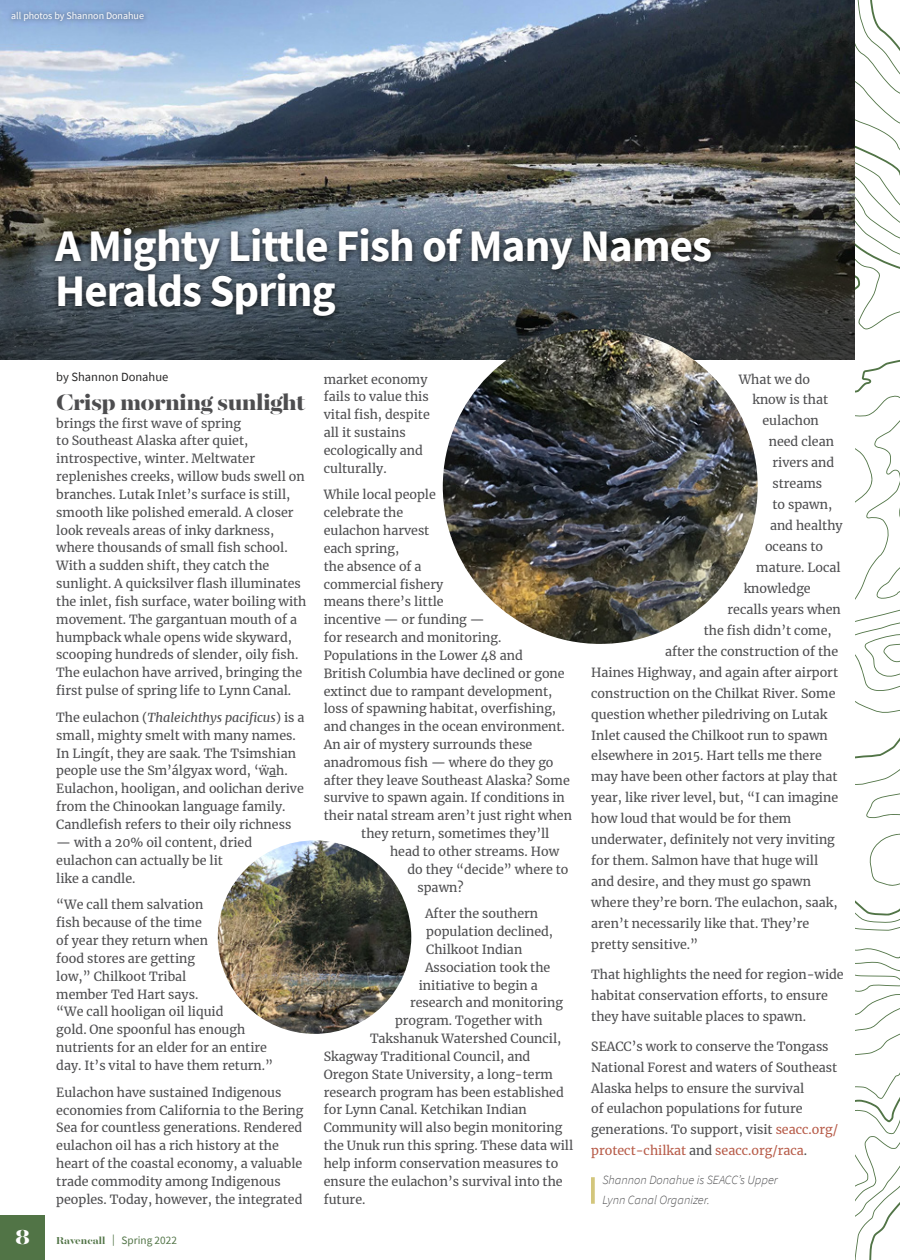
<style>
.page{position:relative;width:900px;height:1260px;background:#fff}
.page>*{position:absolute;margin:0;border:0;box-sizing:border-box;transform-origin:0 0}
.t1{font:700 45px/45px "Source Sans Pro";letter-spacing:-.02em;color:#fff}
.t2{font:800 25px "Majesti Banner";letter-spacing:-.025em;color:#4d4d4f}
.t3{font:12.5px/17.9px "Merriweather";color:#4d4d4f}
.t4{font:italic 300 12.5px/19.8px "Source Sans Pro";color:#4d4d4f}
.t5{font:12.5px "Source Sans Pro";color:#282727}
.t6{font:11.25px "Source Sans Pro";color:#517446}
.t7{font:10px "Source Sans Pro";color:#fff}
.s1{font-style:italic}
.s2{font-family:"Majesti Banner";font-weight:800;font-size:22.5px;color:#fff}
.s3{font-family:"Majesti Banner";font-weight:700}
.s4{color:#b75b48}
</style>
<div class="page">
<img style="left:0;top:0;width:855px;height:188px">
<svg style="left:0;top:188px;width:855px;height:172px;background:#4a4e4f"></svg>
<div style="left:49px;top:223px;width:668px;height:100px;background:#000;opacity:.75"></div>
<svg style="left:591px;top:1177px;width:4px;height:27px"></svg>
<svg style="left:855px;top:0;width:45px;height:1260px"></svg>
<svg style="left:855px;top:31px;width:45px;height:1099px"></svg>
<div style="left:0;top:1215px;width:45px;height:45px;background:#517446"></div>
<div style="left:6px;top:6px;width:143px;height:21px;background:#000;opacity:.3"></div>
<img style="left:443px;top:329px;width:315px;height:315px;border-radius:157px">
<img style="left:218px;top:840px;width:193px;height:194px;border-radius:97px">
<p class="t7" style="left:11px;top:9px;width:134px">all photos by Shannon Donahue</p>
<h1 class="t1" style="left:55px;top:223px;width:659px">A Mighty Little Fish of Many Names<br>Heralds Spring</h1>
<p class="t5" style="left:56px;top:368px;width:114px">by Shannon Donahue</p>
<h2 class="t2" style="left:56px;top:386px;width:251px">Crisp morning sunlight</h2>
<p class="t3" style="left:56px;top:414px;width:252px">brings the first wave of spring<br>to Southeast Alaska after quiet, introspective, winter. Meltwater replenishes creeks, willow buds swell on branches. Lutak Inlet’s surface is still, smooth like polished emerald. A closer look reveals areas of inky darkness, where thousands of small fish school.<br>With a sudden shift, they catch the sunlight. A quicksilver flash illuminates the inlet, fish surface, water boiling with movement. The gargantuan mouth of a humpback whale opens wide skyward, scooping hundreds of slender, oily fish.<br>The eulachon have arrived, bringing the first pulse of spring life to Lynn Canal.</p>
<p class="t3" style="left:56px;top:709px;width:250px">The eulachon (<span class="s1">Thaleichthys pacificus</span>) is a small, mighty smelt with many names.<br>In Lingít, they are saak. The Tsimshian people use the Sm’álgyax word, ‘ẅah.<br>Eulachon, hooligan, and oolichan derive from the Chinookan language family.<br>Candlefish refers to their oily richness</p>
<p class="t3" style="left:56px;top:833px;width:197px">— with a 20% oil content, dried eulachon can actually be lit<br>like a candle.</p>
<p class="t3" style="left:56px;top:896px;width:219px">“We call them salvation<br>fish because of the time<br>of year they return when<br>food stores are getting<br>low,” Chilkoot Tribal<br>member Ted Hart says.<br>“We call hooligan oil liquid<br>gold. One spoonful has enough nutrients for an elder for an entire day. It’s vital to have them return.”</p>
<p class="t3" style="left:56px;top:1083px;width:249px">Eulachon have sustained Indigenous economies from California to the Bering Sea for countless generations. Rendered eulachon oil has a rich history at the heart of the coastal economy, a valuable trade commodity among Indigenous peoples. Today, however, the integrated</p>
<p class="t6" style="left:15px;top:1233px;width:163px"><span class="s2">8</span> <span class="s3">Ravencall</span> | Spring 2022</p>
<p class="t3" style="left:324px;top:370px;width:108px">market economy fails to value this vital fish, despite all it sustains ecologically and culturally.</p>
<p class="t3" style="left:324px;top:486px;width:114px">While local people</p>
<p class="t3" style="left:324px;top:504px;width:81px">celebrate the</p>
<p class="t3" style="left:324px;top:522px;width:107px">eulachon harvest</p>
<p class="t3" style="left:324px;top:540px;width:77px">each spring,</p>
<p class="t3" style="left:324px;top:557px;width:99px">the absence of a</p>
<p class="t3" style="left:324px;top:575px;width:121px">commercial fishery</p>
<p class="t3" style="left:324px;top:593px;width:121px">means there’s little</p>
<p class="t3" style="left:324px;top:611px;width:162px">incentive — or funding —</p>
<p class="t3" style="left:324px;top:629px;width:179px">for research and monitoring.</p>
<p class="t3" style="left:324px;top:646px;width:201px">Populations in the Lower 48 and</p>
<p class="t3" style="left:324px;top:664px;width:243px">British Columbia have declined or gone</p>
<p class="t3" style="left:324px;top:682px;width:230px">extinct due to rampant development,</p>
<p class="t3" style="left:324px;top:700px;width:234px">loss of spawning habitat, overfishing,</p>
<p class="t3" style="left:324px;top:718px;width:243px">and changes in the ocean environment.</p>
<p class="t3" style="left:324px;top:736px;width:210px">An air of mystery surrounds these</p>
<p class="t3" style="left:324px;top:753px;width:231px">anadromous fish — where do they go</p>
<p class="t3" style="left:324px;top:771px;width:248px">after they leave Southeast Alaska? Some</p>
<p class="t3" style="left:324px;top:789px;width:243px">survive to spawn again. If conditions in</p>
<p class="t3" style="left:324px;top:807px;width:250px">their natal stream aren’t just right when</p>
<p class="t3" style="left:361px;top:825px;width:190px">they return, sometimes they’ll</p>
<p class="t3" style="left:390px;top:843px;width:171px">head to other streams. How</p>
<p class="t3" style="left:408px;top:860px;width:163px">do they “decide” where to</p>
<p class="t3" style="left:418px;top:878px;width:48px">spawn?</p>
<p class="t3" style="left:425px;top:905px;width:115px">After the southern</p>
<p class="t3" style="left:426px;top:923px;width:128px">population declined,</p>
<p class="t3" style="left:426px;top:941px;width:98px">Chilkoot Indian</p>
<p class="t3" style="left:425px;top:958px;width:127px">Association took the</p>
<p class="t3" style="left:419px;top:976px;width:121px">initiative to begin a</p>
<p class="t3" style="left:410px;top:994px;width:154px">research and monitoring</p>
<p class="t3" style="left:395px;top:1012px;width:149px">program. Together with</p>
<p class="t3" style="left:370px;top:1030px;width:193px">Takshanuk Watershed Council,</p>
<p class="t3" style="left:324px;top:1048px;width:208px">Skagway Traditional Council, and</p>
<p class="t3" style="left:324px;top:1065px;width:231px">Oregon State University, a long-term</p>
<p class="t3" style="left:324px;top:1083px;width:242px">research program has been established</p>
<p class="t3" style="left:324px;top:1101px;width:204px">for Lynn Canal. Ketchikan Indian</p>
<p class="t3" style="left:324px;top:1119px;width:240px">Community will also begin monitoring</p>
<p class="t3" style="left:324px;top:1137px;width:251px">the Unuk run this spring. These data will</p>
<p class="t3" style="left:324px;top:1155px;width:236px">help inform conservation measures to</p>
<p class="t3" style="left:324px;top:1172px;width:241px">ensure the eulachon’s survival into the</p>
<p class="t3" style="left:324px;top:1190px;width:43px">future.</p>
<p class="t3" style="left:739px;top:370px;width:73px">What we do</p>
<p class="t3" style="left:752px;top:391px;width:77px">know is that</p>
<p class="t3" style="left:762px;top:412px;width:58px">eulachon</p>
<p class="t3" style="left:769px;top:433px;width:67px">need clean</p>
<p class="t3" style="left:772px;top:454px;width:63px">rivers and</p>
<p class="t3" style="left:772px;top:475px;width:51px">streams</p>
<p class="t3" style="left:772px;top:496px;width:61px">to spawn,</p>
<p class="t3" style="left:770px;top:517px;width:74px">and healthy</p>
<p class="t3" style="left:765px;top:538px;width:60px">oceans to</p>
<p class="t3" style="left:756px;top:559px;width:86px">mature. Local</p>
<p class="t3" style="left:744px;top:580px;width:68px">knowledge</p>
<p class="t3" style="left:728px;top:601px;width:115px">recalls years when</p>
<p class="t3" style="left:704px;top:621px;width:129px">the fish didn’t come,</p>
<p class="t3" style="left:665px;top:642px;width:175px">after the construction of the</p>
<p class="t3" style="left:591px;top:663px;width:248px">Haines Highway, and again after airport</p>
<p class="t3" style="left:591px;top:684px;width:246px">construction on the Chilkat River. Some</p>
<p class="t3" style="left:591px;top:705px;width:238px">question whether piledriving on Lutak</p>
<p class="t3" style="left:591px;top:726px;width:238px">Inlet caused the Chilkoot run to spawn</p>
<p class="t3" style="left:591px;top:747px;width:232px">elsewhere in 2015. Hart tells me there</p>
<p class="t3" style="left:591px;top:768px;width:248px">may have been other factors at play that</p>
<p class="t3" style="left:591px;top:789px;width:249px">year, like river level, but, “I can imagine</p>
<p class="t3" style="left:591px;top:810px;width:202px">how loud that would be for them</p>
<p class="t3" style="left:591px;top:831px;width:245px">underwater, definitely not very inviting</p>
<p class="t3" style="left:591px;top:852px;width:228px">for them. Salmon have that huge will</p>
<p class="t3" style="left:591px;top:873px;width:221px">and desire, and they must go spawn</p>
<p class="t3" style="left:591px;top:894px;width:248px">where they’re born. The eulachon, saak,</p>
<p class="t3" style="left:591px;top:915px;width:220px">aren’t necessarily like that. They’re</p>
<p class="t3" style="left:591px;top:936px;width:109px">pretty sensitive.”</p>
<p class="t3" style="left:591px;top:964px;width:254px;line-height:21px">That highlights the need for region-wide habitat conservation efforts, to ensure they have suitable places to spawn.</p>
<p class="t3" style="left:591px;top:1036px;width:248px;line-height:21px">SEACC’s work to conserve the Tongass National Forest and waters of Southeast Alaska helps to ensure the survival<br>of eulachon populations for future generations. To support, visit <span class="s4">seacc.org/ protect-chilkat</span> and <span class="s4">seacc.org/raca</span>.</p>
<p class="t4" style="left:602px;top:1170px;width:177px">Shannon Donahue is SEACC’s Upper<br>Lynn Canal Organizer.</p>
</div>
